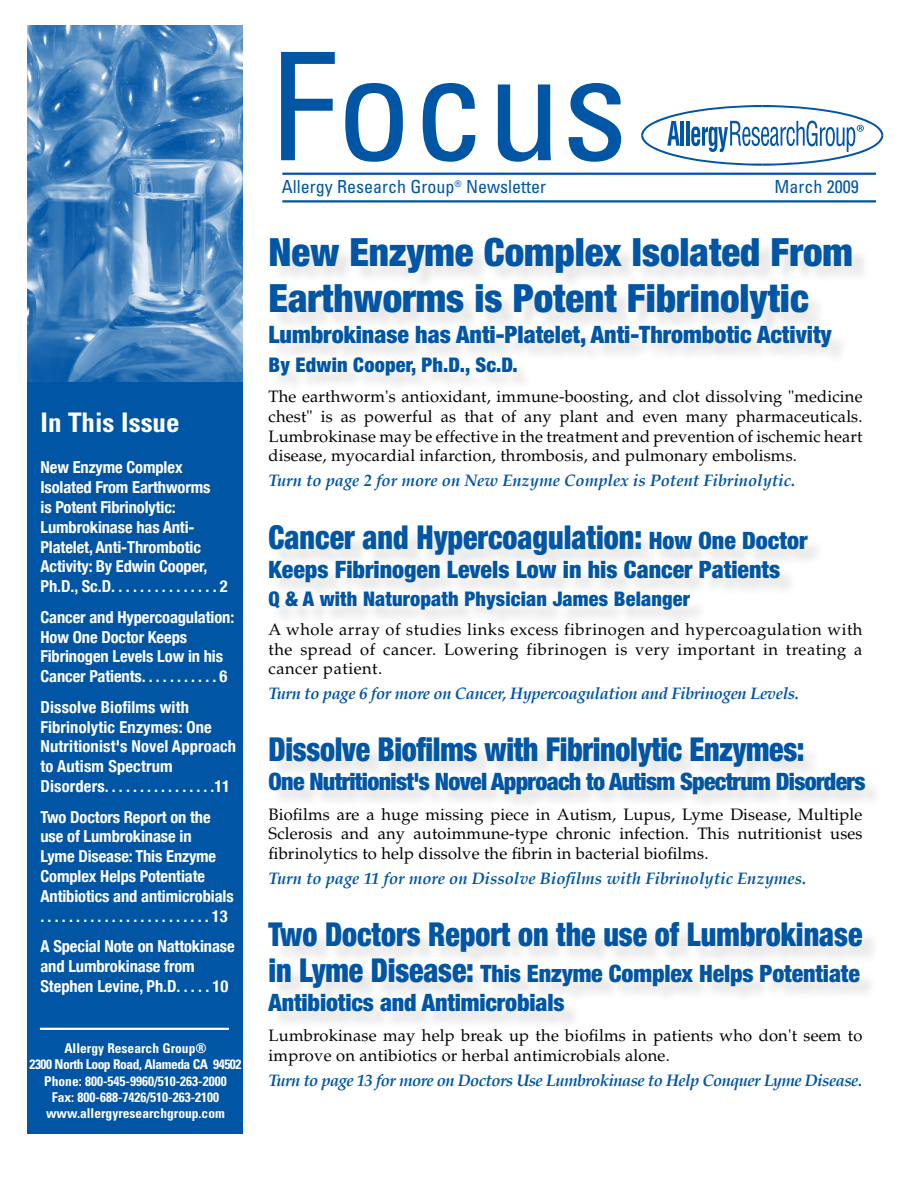
<style>
.page{position:relative;width:918px;height:1188px;background:#fff}
.page>*{position:absolute;margin:0;border:0;box-sizing:border-box;transform-origin:0 0}
.t1{font:condensed 150px "Univers";color:#0055a4}
.t2{font:900 condensed 39px/46.8px "Helvetica Neue";color:#0055a4}
.t3{font:900 condensed 33px "Helvetica Neue";color:#0055a4;scale:.91 1}
.t4{font:700 condensed 27px "Univers";color:#fff}
.t5{font:900 condensed 24px/28.8px "Helvetica Neue";letter-spacing:-.005em;color:#0055a4}
.t6{font:900 condensed 24px "Helvetica Neue";letter-spacing:-.03em;color:#0055a4}
.t7{font:900 condensed 20.25px "Helvetica Neue";letter-spacing:.01em;color:#0055a4}
.t8{font:condensed 18px "Univers";color:#0055a4}
.t9{font:16.5px/19.8px "Palatino LT Std";letter-spacing:.015em;color:#000;text-align:justify}
.t10{font:700 condensed 16.5px/19.8px "Helvetica Neue";letter-spacing:-.005em;color:#fff}
.t11{font:italic 700 16.5px "Palatino";letter-spacing:-.02em;color:#0055a4}
.t12{font:italic 700 16.5px "Palatino";color:#0055a4}
.t13{font:700 condensed 13.5px/16.2px "Univers";color:#fff;text-align:center}
.s1{font-size:24px}
.s2{font-size:33px}
</style>
<div class="page">
<div style="left:27px;top:382px;width:216px;height:752px;background:#0055a4"></div>
<hr style="left:40px;top:1028px;width:189px;height:2px;background:#fff">
<hr style="left:282px;top:200px;width:594px;height:2px;background:#0055a4">
<hr style="left:282px;top:173px;width:594px;height:2px;background:#0055a4">
<img style="left:27px;top:26px;width:216px;height:356px">
<svg style="left:641px;top:105px;width:242px;height:61px"></svg>
<div style="left:271px;top:527px;width:554px;height:101px;background:#000;opacity:.11"></div>
<div style="left:270px;top:925px;width:610px;height:106px;background:#000;opacity:.11"></div>
<div style="left:271px;top:739px;width:612px;height:73px;background:#f8f8f8"></div>
<div style="left:272px;top:239px;width:598px;height:155px;background:#000;opacity:.11"></div>
<h3 class="t4" style="left:40px;top:405px;width:141px">In This Issue</h3>
<p class="t10" style="left:40px;top:457px;width:189px">New Enzyme Complex<br>Isolated From Earthworms<br>is Potent Fibrinolytic:<br>Lumbrokinase has Anti-<br>Platelet, Anti-Thrombotic<br>Activity: By Edwin Cooper,<br>Ph.D., Sc.D. . . . . . . . . . . . . . . 2</p>
<p class="t10" style="left:40px;top:607px;width:195px">Cancer and Hypercoagulation:<br>How One Doctor Keeps<br>Fibrinogen Levels Low in his<br>Cancer Patients. . . . . . . . . . . 6</p>
<p class="t10" style="left:40px;top:697px;width:197px">Dissolve Biofilms with<br>Fibrinolytic Enzymes: One<br>Nutritionist's Novel Approach to Autism Spectrum<br>Disorders. . . . . . . . . . . . . . . .11</p>
<p class="t10" style="left:40px;top:807px;width:195px">Two Doctors Report on the use of Lumbrokinase in<br>Lyme Disease: This Enzyme<br>Complex Helps Potentiate<br>Antibiotics and antimicrobials . . . . . . . . . . . . . . . . . . . . . . . . 13</p>
<p class="t10" style="left:40px;top:936px;width:196px">A Special Note on Nattokinase and Lumbrokinase from<br>Stephen Levine, Ph.D. . . . . 10</p>
<p class="t13" style="left:30px;top:1040px;width:213px">Allergy Research Group®<br>2300 North Loop Road, Alameda CA 94502<br>Phone: 800-545-9960/510-263-2000<br>Fax: 800-688-7426/510-263-2100 www.allergyresearchgroup.com</p>
<h1 class="t1" style="left:270px;top:12px;width:360px">Focus</h1>
<p class="t8" style="left:282px;top:175px;width:266px">Allergy Research Group<sup>®</sup> Newsletter</p>
<p class="t8" style="left:774px;top:175px;width:86px">March 2009</p>
<h2 class="t2" style="left:269px;top:228px;width:586px">New Enzyme Complex Isolated From<br>Earthworms is Potent Fibrinolytic</h2>
<h3 class="t5" style="left:269px;top:320px;width:565px">Lumbrokinase has Anti-Platelet, Anti-Thrombotic Activity</h3>
<p class="t7" style="left:269px;top:352px;width:251px">By Edwin Cooper, Ph.D., Sc.D.</p>
<p class="t9" style="left:269px;top:387px;width:596px">The earthworm's antioxidant, immune-boosting, and clot dissolving "medicine chest" is as powerful as that of any plant and even many pharmaceuticals.<br>Lumbrokinase may be effective in the treatment and prevention of ischemic heart disease, myocardial infarction, thrombosis, and pulmonary embolisms.</p>
<p class="t12" style="left:269px;top:467px;width:528px">Turn to page 2 for more on New Enzyme Complex is Potent Fibrinolytic.</p>
<h3 class="t3" style="left:269px;top:517px;width:594px">Cancer and Hypercoagulation: <span class="s1">How One Doctor</span></h3>
<h3 class="t5" style="left:269px;top:554px;width:513px">Keeps Fibrinogen Levels Low in his Cancer Patients</h3>
<p class="t7" style="left:269px;top:587px;width:423px">Q &amp; A with Naturopath Physician James Belanger</p>
<p class="t9" style="left:269px;top:620px;width:595px">A whole array of studies links excess fibrinogen and hypercoagulation with the spread of cancer. Lowering fibrinogen is very important in treating a cancer patient.</p>
<p class="t11" style="left:269px;top:680px;width:532px">Turn to page 6 for more on Cancer, Hypercoagulation and Fibrinogen Levels.</p>
<h3 class="t3" style="left:269px;top:729px;width:591px">Dissolve Biofilms with Fibrinolytic Enzymes:</h3>
<h3 class="t6" style="left:269px;top:766px;width:598px">One Nutritionist's Novel Approach to Autism Spectrum Disorders</h3>
<p class="t9" style="left:269px;top:804px;width:596px">Biofilms are a huge missing piece in Autism, Lupus, Lyme Disease, Multiple Sclerosis and any autoimmune-type chronic infection. This nutritionist uses fibrinolytics to help dissolve the fibrin in bacterial biofilms.</p>
<p class="t12" style="left:269px;top:865px;width:539px">Turn to page 11 for more on Dissolve Biofilms with Fibrinolytic Enzymes.</p>
<h3 class="t3" style="left:269px;top:914px;width:654px">Two Doctors Report on the use of Lumbrokinase</h3>
<h3 class="t5" style="left:269px;top:959px;width:593px"><span class="s2">in Lyme Disease:</span> This Enzyme Complex Helps Potentiate<br>Antibiotics and Antimicrobials</h3>
<p class="t9" style="left:269px;top:1026px;width:595px">Lumbrokinase may help break up the biofilms in patients who don't seem to improve on antibiotics or herbal antimicrobials alone.</p>
<p class="t11" style="left:269px;top:1067px;width:595px">Turn to page 13 for more on Doctors Use Lumbrokinase to Help Conquer Lyme Disease.</p>
</div>
